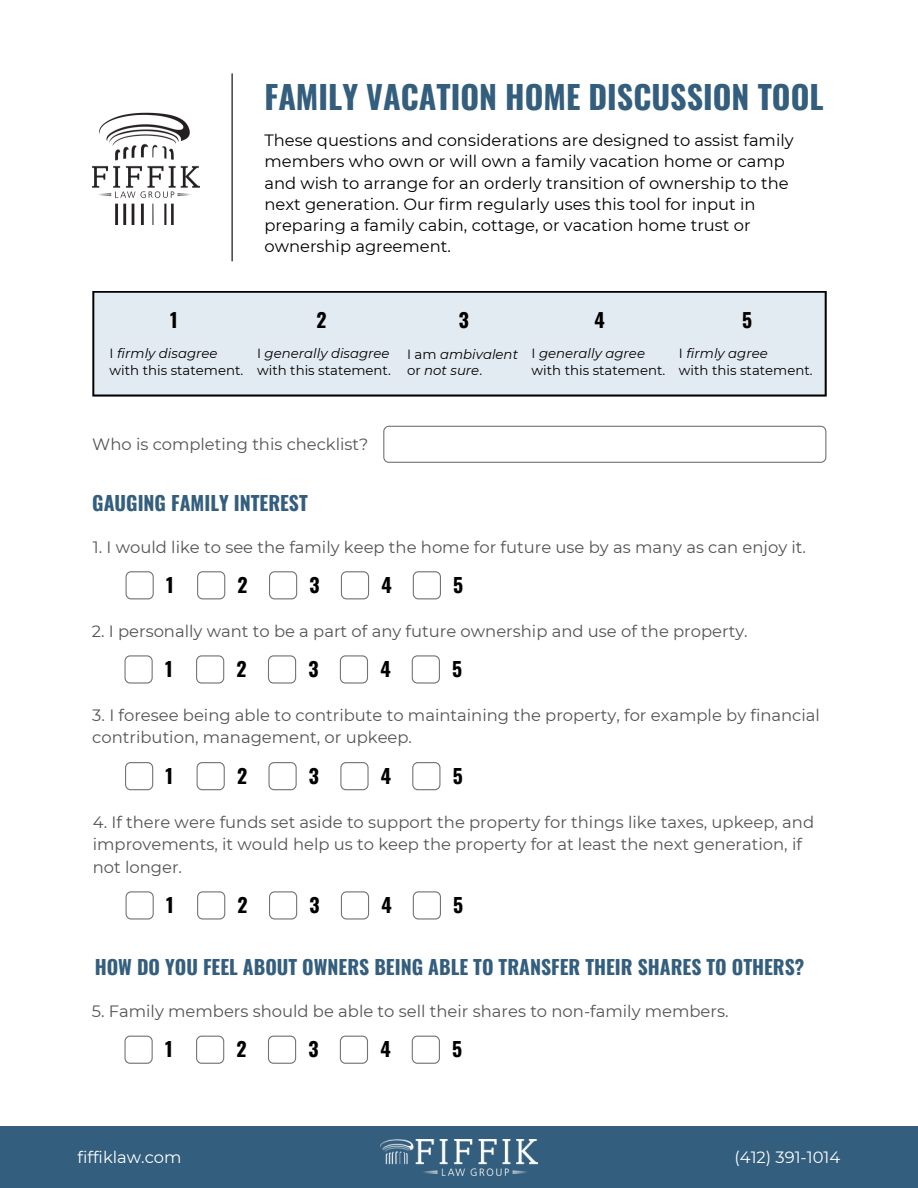
<style>
.page{position:relative;width:918px;height:1188px;background:#fff}
.page>*{position:absolute;margin:0;border:0;box-sizing:border-box;transform-origin:0 0}
.t1{font:700 31.95px "Oswald";color:#345e7d}
.t2{font:700 19.65px "Oswald";color:#345e7d}
.t3{font:700 19.65px "Oswald";color:#000}
.t4{font:16.35px/22.5px "Montserrat";color:#545454}
.t5{font:16.35px/21.1px "Montserrat";color:#000}
.t6{font:16.35px "Montserrat";color:#fcffff}
.t7{font:italic 13.35px "Montserrat";color:#000}
.t8{font:13.35px "Montserrat";color:#000}
.s1{font-style:normal}
</style>
<div class="page">
<hr style="left:232px;top:73px;width:1px;height:188px;background:#000">
<img style="left:92px;top:112px;width:107px;height:113px">
<svg style="left:383px;top:426px;width:443px;height:37px"></svg>
<div style="left:92px;top:291px;width:735px;height:106px;background:#e3ebf2"></div>
<svg style="left:126px;top:571px;width:28px;height:28px"></svg>
<svg style="left:197px;top:571px;width:28px;height:28px"></svg>
<svg style="left:269px;top:571px;width:28px;height:28px"></svg>
<svg style="left:341px;top:571px;width:28px;height:28px"></svg>
<svg style="left:413px;top:571px;width:28px;height:28px"></svg>
<svg style="left:124px;top:655px;width:29px;height:29px"></svg>
<svg style="left:196px;top:655px;width:28px;height:29px"></svg>
<svg style="left:268px;top:655px;width:28px;height:29px"></svg>
<svg style="left:340px;top:655px;width:28px;height:29px"></svg>
<svg style="left:412px;top:655px;width:28px;height:29px"></svg>
<svg style="left:125px;top:762px;width:28px;height:28px"></svg>
<svg style="left:197px;top:762px;width:28px;height:28px"></svg>
<svg style="left:268px;top:762px;width:29px;height:28px"></svg>
<svg style="left:340px;top:762px;width:29px;height:28px"></svg>
<svg style="left:412px;top:762px;width:28px;height:28px"></svg>
<svg style="left:126px;top:891px;width:28px;height:29px"></svg>
<svg style="left:197px;top:891px;width:28px;height:29px"></svg>
<svg style="left:269px;top:891px;width:28px;height:29px"></svg>
<svg style="left:341px;top:891px;width:28px;height:29px"></svg>
<svg style="left:413px;top:891px;width:28px;height:29px"></svg>
<svg style="left:124px;top:1036px;width:29px;height:28px"></svg>
<svg style="left:196px;top:1036px;width:28px;height:28px"></svg>
<svg style="left:268px;top:1036px;width:28px;height:28px"></svg>
<svg style="left:340px;top:1036px;width:28px;height:28px"></svg>
<svg style="left:412px;top:1036px;width:28px;height:28px"></svg>
<div style="left:0;top:1126px;width:918px;height:62px;background:#345e7d"></div>
<img style="left:380px;top:1140px;width:158px;height:36px">
<p class="t1" style="left:264px;top:72px;width:561px">FAMILY VACATION HOME DISCUSSION TOOL</p>
<p class="t5" style="left:264px;top:130px;width:531px">These questions and considerations are designed to assist family members who own or will own a family vacation home or camp and wish to arrange for an orderly transition of ownership to the next generation. Our firm regularly uses this tool for input in preparing a family cabin, cottage, or vacation home trust or ownership agreement.</p>
<p class="t3" style="left:170px;top:304px;width:9px">1</p>
<p class="t3" style="left:316px;top:304px;width:12px">2</p>
<p class="t3" style="left:459px;top:304px;width:12px">3</p>
<p class="t3" style="left:595px;top:304px;width:12px">4</p>
<p class="t3" style="left:742px;top:304px;width:11px">5</p>
<p class="t7" style="left:110px;top:345px;width:109px"><span class="s1">I</span> firmly disagree</p>
<p class="t8" style="left:110px;top:362px;width:135px">with this statement.</p>
<p class="t7" style="left:257px;top:345px;width:134px"><span class="s1">I</span> generally disagree</p>
<p class="t8" style="left:257px;top:362px;width:135px">with this statement.</p>
<p class="t7" style="left:407px;top:346px;width:113px"><span class="s1">I am</span> ambivalent</p>
<p class="t7" style="left:407px;top:362px;width:77px"><span class="s1">or</span> not sure<span class="s1">.</span></p>
<p class="t7" style="left:532px;top:345px;width:115px"><span class="s1">I</span> generally agree</p>
<p class="t8" style="left:532px;top:362px;width:135px">with this statement.</p>
<p class="t7" style="left:679px;top:345px;width:90px"><span class="s1">I</span> firmly agree</p>
<p class="t8" style="left:679px;top:362px;width:135px">with this statement.</p>
<p class="t4" style="left:92px;top:433px;width:278px">Who is completing this checklist?</p>
<p class="t2" style="left:92px;top:488px;width:217px">GAUGING FAMILY INTEREST</p>
<p class="t4" style="left:93px;top:535px;width:715px">1. I would like to see the family keep the home for future use by as many as can enjoy it.</p>
<p class="t3" style="left:166px;top:569px;width:9px">1</p>
<p class="t3" style="left:238px;top:569px;width:12px">2</p>
<p class="t3" style="left:310px;top:569px;width:12px">3</p>
<p class="t3" style="left:381px;top:569px;width:12px">4</p>
<p class="t3" style="left:453px;top:569px;width:12px">5</p>
<p class="t4" style="left:92px;top:620px;width:657px">2. I personally want to be a part of any future ownership and use of the property.</p>
<p class="t3" style="left:165px;top:654px;width:9px">1</p>
<p class="t3" style="left:237px;top:654px;width:12px">2</p>
<p class="t3" style="left:308px;top:654px;width:12px">3</p>
<p class="t3" style="left:380px;top:654px;width:12px">4</p>
<p class="t3" style="left:452px;top:654px;width:12px">5</p>
<p class="t4" style="left:92px;top:704px;width:729px">3. I foresee being able to contribute to maintaining the property, for example by financial contribution, management, or upkeep.</p>
<p class="t3" style="left:166px;top:760px;width:9px">1</p>
<p class="t3" style="left:237px;top:760px;width:12px">2</p>
<p class="t3" style="left:309px;top:760px;width:12px">3</p>
<p class="t3" style="left:381px;top:760px;width:12px">4</p>
<p class="t3" style="left:453px;top:760px;width:12px">5</p>
<p class="t4" style="left:93px;top:810px;width:723px">4. If there were funds set aside to support the property for things like taxes, upkeep, and improvements, it would help us to keep the property for at least the next generation, if not longer.</p>
<p class="t3" style="left:166px;top:890px;width:9px">1</p>
<p class="t3" style="left:238px;top:890px;width:12px">2</p>
<p class="t3" style="left:310px;top:890px;width:12px">3</p>
<p class="t3" style="left:381px;top:890px;width:12px">4</p>
<p class="t3" style="left:453px;top:890px;width:12px">5</p>
<p class="t2" style="left:95px;top:952px;width:711px">HOW DO YOU FEEL ABOUT OWNERS BEING ABLE TO TRANSFER THEIR SHARES TO OTHERS?</p>
<p class="t4" style="left:92px;top:1000px;width:638px">5. Family members should be able to sell their shares to non-family members.</p>
<p class="t3" style="left:165px;top:1034px;width:9px">1</p>
<p class="t3" style="left:237px;top:1034px;width:12px">2</p>
<p class="t3" style="left:308px;top:1034px;width:12px">3</p>
<p class="t3" style="left:380px;top:1034px;width:12px">4</p>
<p class="t3" style="left:452px;top:1034px;width:12px">5</p>
<p class="t6" style="left:78px;top:1147px;width:105px">fiffiklaw.com</p>
<p class="t6" style="left:735px;top:1147px;width:107px">(412) 391-1014</p>
</div>
